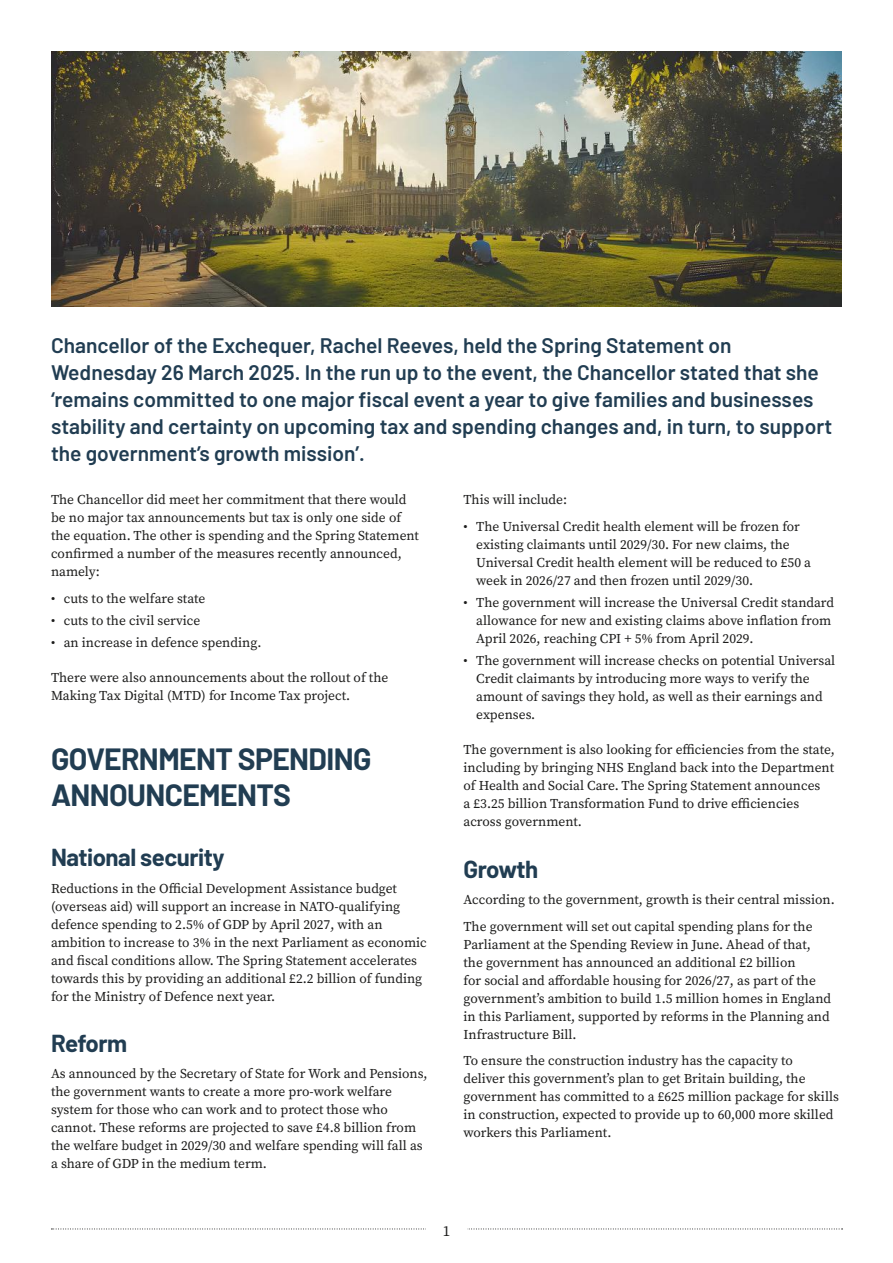
<style>
.page{position:relative;width:893px;height:1263px;background:#fff}
.page>*{position:absolute;margin:0;border:0;box-sizing:border-box;transform-origin:0 0}
.t1{font:700 30px/36px "Barlow";letter-spacing:-.02em;color:#213d52}
.t2{font:700 24px "Barlow";letter-spacing:-.02em;color:#213d52}
.t3{font:600 21px/27px "Barlow";color:#213d52}
.t4{font:15px "Source Serif Pro";color:#1c1c1b}
.t5{font:13.5px/18px "Source Serif Pro";color:#1c1c1b}
</style>
<div class="page">
<svg style="left:51px;top:1228px;width:792px;height:1px"></svg>
<div style="left:426px;top:1208px;width:41px;height:42px;background:#fff"></div>
<img style="left:51px;top:51px;width:791px;height:255px">
<p class="t3" style="left:51px;top:330px;width:783px">Chancellor of the Exchequer, Rachel Reeves, held the Spring Statement on Wednesday 26 March 2025. In the run up to the event, the Chancellor stated that she ‘remains committed to one major fiscal event a year to give families and businesses stability and certainty on upcoming tax and spending changes and, in turn, to support the government’s growth mission’.</p>
<p class="t5" style="left:51px;top:491px;width:369px">The Chancellor did meet her commitment that there would be no major tax announcements but tax is only one side of the equation. The other is spending and the Spring Statement confirmed a number of the measures recently announced, namely:</p>
<p class="t5" style="left:51px;top:589px;width:156px">• cuts to the welfare state</p>
<p class="t5" style="left:51px;top:611px;width:151px">• cuts to the civil service</p>
<p class="t5" style="left:51px;top:634px;width:212px">• an increase in defence spending.</p>
<p class="t5" style="left:51px;top:669px;width:339px">There were also announcements about the rollout of the<br>Making Tax Digital (MTD) for Income Tax project.</p>
<p class="t5" style="left:463px;top:491px;width:105px">This will include:</p>
<p class="t5" style="left:476px;top:517px;width:336px;text-indent:-13px">• The Universal Credit health element will be frozen for existing claimants until 2029/30. For new claims, the Universal Credit health element will be reduced to £50 a week in 2026/27 and then frozen until 2029/30.</p>
<p class="t5" style="left:476px;top:593px;width:359px;text-indent:-13px">• The government will increase the Universal Credit standard allowance for new and existing claims above inflation from<br>April 2026, reaching CPI + 5% from April 2029.</p>
<p class="t5" style="left:476px;top:652px;width:361px;text-indent:-13px">• The government will increase checks on potential Universal Credit claimants by introducing more ways to verify the amount of savings they hold, as well as their earnings and expenses.</p>
<p class="t5" style="left:463px;top:741px;width:373px">The government is also looking for efficiencies from the state, including by bringing NHS England back into the Department of Health and Social Care. The Spring Statement announces<br>a £3.25 billion Transformation Fund to drive efficiencies across government.</p>
<h2 class="t2" style="left:463px;top:851px;width:76px">Growth</h2>
<p class="t5" style="left:463px;top:886px;width:373px;line-height:26.5px">According to the government, growth is their central mission.<br>The government will set out capital spending plans for the</p>
<p class="t5" style="left:463px;top:935px;width:369px">Parliament at the Spending Review in June. Ahead of that, the government has announced an additional £2 billion<br>for social and affordable housing for 2026/27, as part of the government’s ambition to build 1.5 million homes in England in this Parliament, supported by reforms in the Planning and Infrastructure Bill.</p>
<p class="t5" style="left:463px;top:1051px;width:377px">To ensure the construction industry has the capacity to<br>deliver this government’s plan to get Britain building, the government has committed to a £625 million package for skills in construction, expected to provide up to 60,000 more skilled workers this Parliament.</p>
<h1 class="t1" style="left:51px;top:739px;width:322px">GOVERNMENT SPENDING<br>ANNOUNCEMENTS</h1>
<h2 class="t2" style="left:51px;top:840px;width:175px">National security</h2>
<p class="t5" style="left:51px;top:879px;width:377px">Reductions in the Official Development Assistance budget (overseas aid) will support an increase in NATO-qualifying defence spending to 2.5% of GDP by April 2027, with an ambition to increase to 3% in the next Parliament as economic and fiscal conditions allow. The Spring Statement accelerates towards this by providing an additional £2.2 billion of funding for the Ministry of Defence next year.</p>
<h2 class="t2" style="left:51px;top:1025px;width:78px">Reform</h2>
<p class="t5" style="left:51px;top:1065px;width:378px">As announced by the Secretary of State for Work and Pensions, the government wants to create a more pro-work welfare system for those who can work and to protect those who cannot. These reforms are projected to save £4.8 billion from the welfare budget in 2029/30 and welfare spending will fall as a share of GDP in the medium term.</p>
<p class="t4" style="left:443px;top:1221px;width:9px">1</p>
</div>
